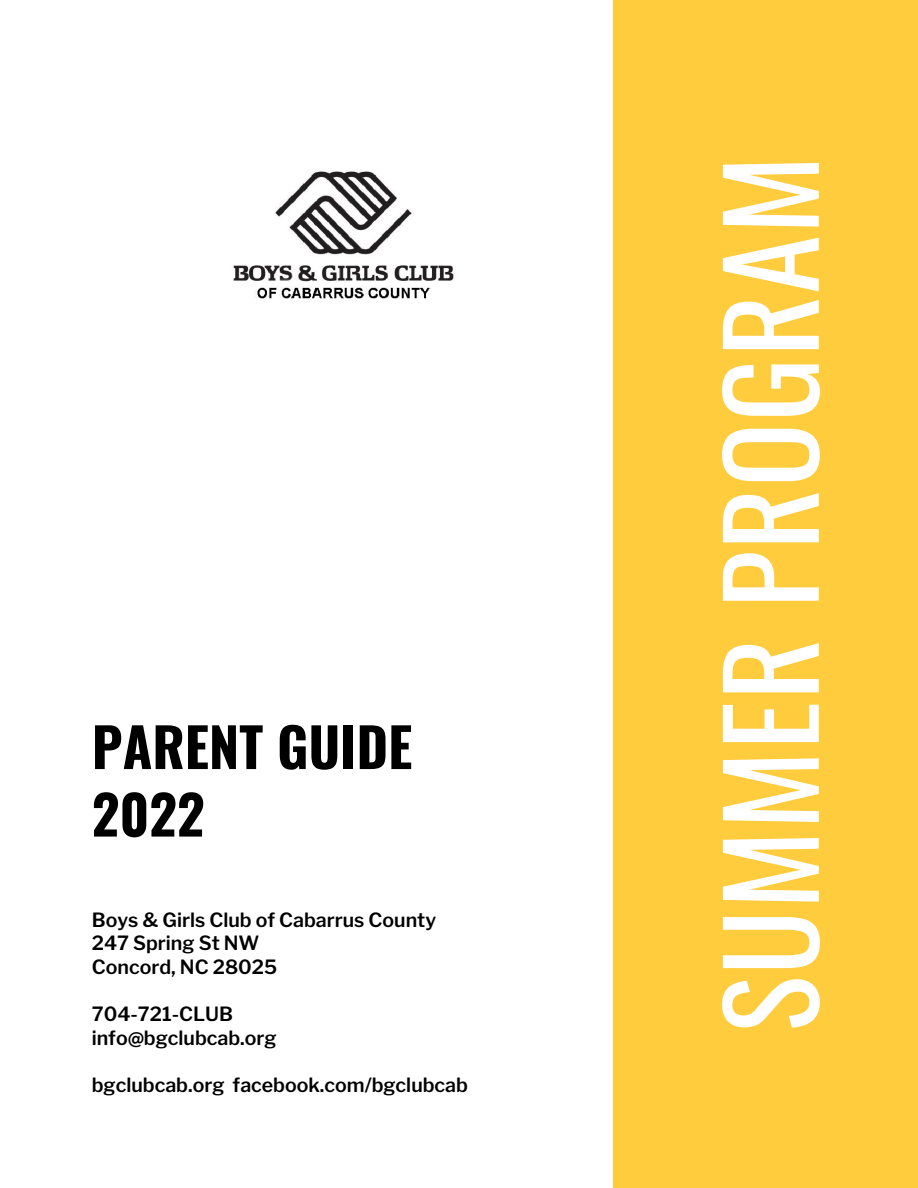
<style>
.page{position:relative;width:918px;height:1188px;background:#fff}
.page>*{position:absolute;margin:0;border:0;box-sizing:border-box;transform-origin:0 0}
.t1{font:118.35px "Oswald";letter-spacing:.015em;color:#fff}
.t2{font:700 54px "Oswald";color:#000}
.t3{font:600 19.5px "Libre Franklin";color:#000}
</style>
<div class="page">
<img style="left:233px;top:171px;width:221px;height:128px">
<div style="left:613px;top:0;width:305px;height:1188px;background:#ffcc3d"></div>
<p class="t2" style="left:92px;top:705px;width:322px">PARENT GUIDE</p>
<p class="t2" style="left:92px;top:772px;width:114px">2022</p>
<p class="t3" style="left:92px;top:908px;width:346px">Boys &amp; Girls Club of Cabarrus County</p>
<p class="t3" style="left:92px;top:932px;width:169px">247 Spring St NW</p>
<p class="t3" style="left:92px;top:955px;width:187px">Concord, NC 28025</p>
<p class="t3" style="left:92px;top:1002px;width:143px">704-721-CLUB</p>
<p class="t3" style="left:92px;top:1026px;width:186px">info@bgclubcab.org</p>
<p class="t3" style="left:92px;top:1073px;width:378px">bgclubcab.org facebook.com/bgclubcab</p>
<p class="t1" style="left:678px;top:1032px;width:878px;rotate:-90deg">SUMMER PROGRAM</p>
</div>
